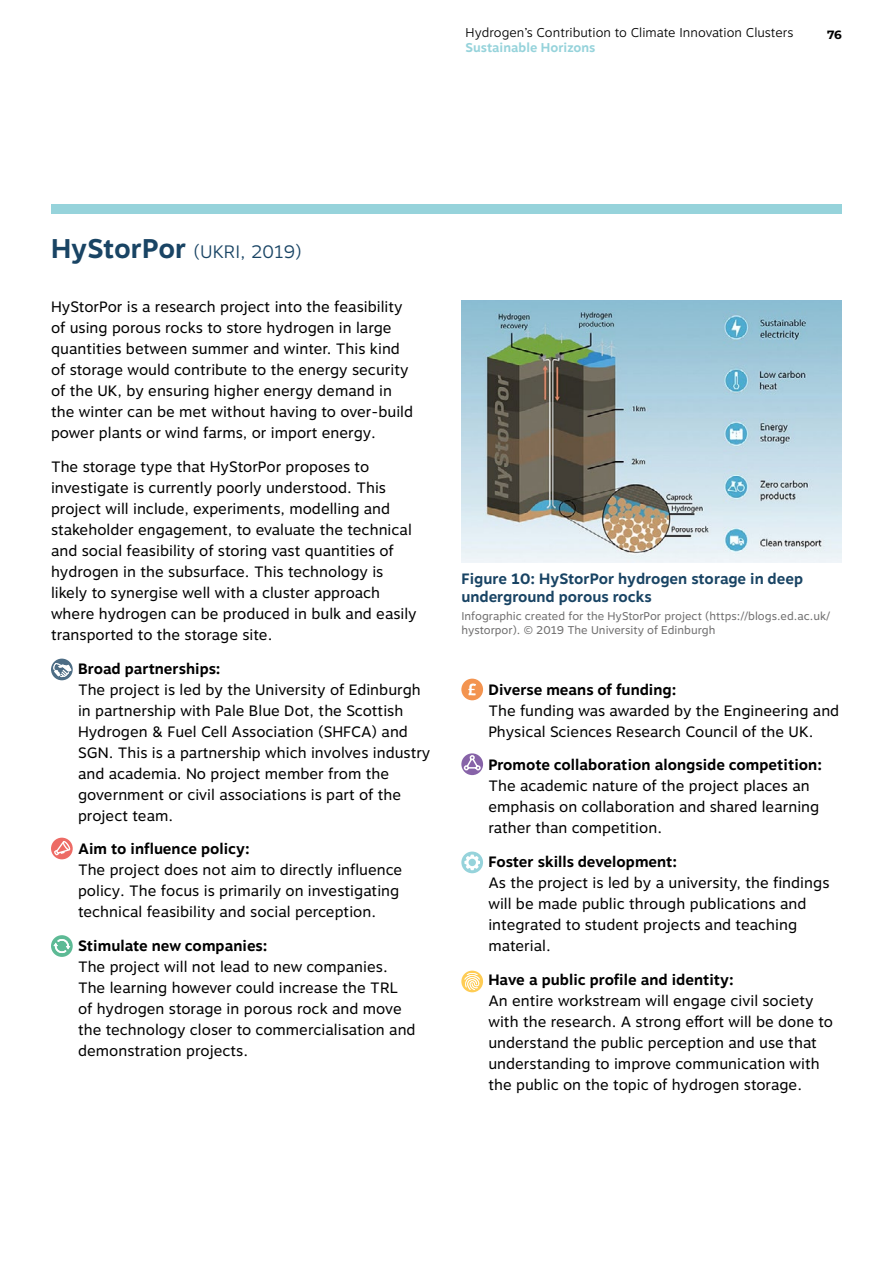
<style>
.page{position:relative;width:893px;height:1263px;background:#fff}
.page>*{position:absolute;margin:0;border:0;box-sizing:border-box;transform-origin:0 0}
.t1{font:300 18px "Motiva Sans";color:#194464}
.t2{font:15px/21px "Motiva Sans";color:#000}
.t3{font:700 15px "Motiva Sans";color:#000}
.t4{font:700 15px/18px "Motiva Sans";color:#194464}
.t5{font:300 12.75px "Motiva Sans";color:#000}
.t6{font:700 12.75px "Motiva Sans";color:#96d3db}
.t7{font:700 12px "Montserrat";color:#000}
.t8{font:11.25px/13.5px "Motiva Sans";color:#706f6f}
.s1{font-weight:700;font-size:27px}
</style>
<div class="page">
<div style="left:51px;top:205px;width:791px;height:9px;background:#96d3db"></div>
<img style="left:461px;top:301px;width:381px;height:262px">
<div style="left:51px;top:659px;width:22px;height:21px;background:#4d6d85;border-radius:50%"></div>
<div style="left:51px;top:838px;width:22px;height:21px;background:#ed6b65;border-radius:50%"></div>
<svg style="left:51px;top:935px;width:22px;height:22px"></svg>
<svg style="left:461px;top:753px;width:22px;height:22px"></svg>
<div style="left:461px;top:679px;width:22px;height:21px;background:#f39450;border-radius:50%"></div>
<svg style="left:461px;top:851px;width:22px;height:22px"></svg>
<svg style="left:461px;top:971px;width:22px;height:21px"></svg>
<svg style="left:53px;top:663px;width:18px;height:14px"></svg>
<svg style="left:54px;top:841px;width:16px;height:14px"></svg>
<svg style="left:53px;top:939px;width:17px;height:14px"></svg>
<svg style="left:468px;top:683px;width:8px;height:12px"></svg>
<svg style="left:463px;top:754px;width:18px;height:17px"></svg>
<svg style="left:464px;top:855px;width:16px;height:15px"></svg>
<svg style="left:464px;top:973px;width:16px;height:17px"></svg>
<p class="t5" style="left:466px;top:23px;width:329px">Hydrogen’s Contribution to Climate Innovation Clusters</p>
<p class="t7" style="left:827px;top:26px;width:16px">76</p>
<p class="t6" style="left:466px;top:39px;width:131px">Sustainable Horizons</p>
<p class="t1" style="left:51px;top:239px;width:252px"><span class="s1">HyStorPor</span> (UKRI, 2019)</p>
<p class="t2" style="left:51px;top:297px;width:364px">HyStorPor is a research project into the feasibility of using porous rocks to store hydrogen in large quantities between summer and winter. This kind of storage would contribute to the energy security of the UK, by ensuring higher energy demand in the winter can be met without having to over-build power plants or wind farms, or import energy.</p>
<p class="t2" style="left:51px;top:456px;width:367px">The storage type that HyStorPor proposes to investigate is currently poorly understood. This project will include, experiments, modelling and stakeholder engagement, to evaluate the technical and social feasibility of storing vast quantities of hydrogen in the subsurface. This technology is likely to synergise well with a cluster approach where hydrogen can be produced in bulk and easily transported to the storage site.</p>
<p class="t3" style="left:78px;top:657px;width:144px">Broad partnerships:</p>
<p class="t2" style="left:78px;top:679px;width:354px">The project is led by the University of Edinburgh in partnership with Pale Blue Dot, the Scottish Hydrogen &amp; Fuel Cell Association (SHFCA) and SGN. This is a partnership which involves industry and academia. No project member from the government or civil associations is part of the project team.</p>
<p class="t3" style="left:78px;top:838px;width:173px">Aim to influence policy:</p>
<p class="t2" style="left:78px;top:860px;width:326px">The project does not aim to directly influence policy. The focus is primarily on investigating technical feasibility and social perception.</p>
<p class="t3" style="left:78px;top:935px;width:191px">Stimulate new companies:</p>
<p class="t2" style="left:78px;top:957px;width:339px">The project will not lead to new companies.<br>The learning however could increase the TRL of hydrogen storage in porous rock and move the technology closer to commercialisation and demonstration projects.</p>
<p class="t4" style="left:461px;top:570px;width:343px">Figure 10: HyStorPor hydrogen storage in deep underground porous rocks</p>
<p class="t8" style="left:461px;top:609px;width:370px">Infographic created for the HyStorPor project (https://blogs.ed.ac.uk/ hystorpor). © 2019 The University of Edinburgh</p>
<p class="t3" style="left:488px;top:678px;width:190px">Diverse means of funding:</p>
<p class="t2" style="left:488px;top:700px;width:352px">The funding was awarded by the Engineering and<br>Physical Sciences Research Council of the UK.</p>
<p class="t3" style="left:488px;top:754px;width:335px">Promote collaboration alongside competition:</p>
<p class="t2" style="left:488px;top:776px;width:333px">The academic nature of the project places an emphasis on collaboration and shared learning rather than competition.</p>
<p class="t3" style="left:488px;top:851px;width:190px">Foster skills development:</p>
<p class="t2" style="left:488px;top:872px;width:343px">As the project is led by a university, the findings will be made public through publications and integrated to student projects and teaching material.</p>
<p class="t3" style="left:488px;top:968px;width:247px">Have a public profile and identity:</p>
<p class="t2" style="left:488px;top:990px;width:346px">An entire workstream will engage civil society with the research. A strong effort will be done to understand the public perception and use that understanding to improve communication with the public on the topic of hydrogen storage.</p>
</div>
